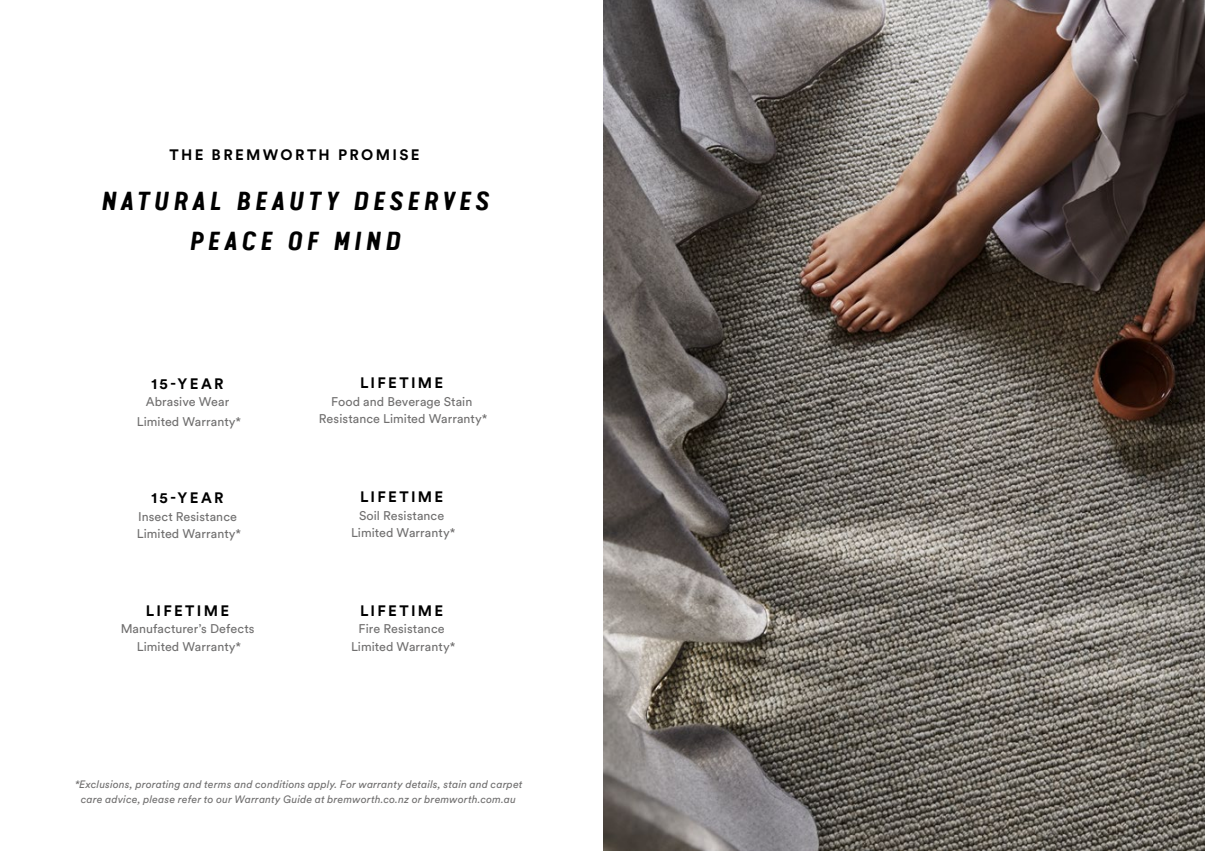
<style>
.page{position:relative;width:1205px;height:851px;background:#fff}
.page>*{position:absolute;margin:0;border:0;box-sizing:border-box;transform-origin:0 0}
.t1{font:italic 700 26.25px/40px "Van Condensed Pro";letter-spacing:.14em;color:#000;text-align:center}
.t2{font:700 15px "Circular XX";letter-spacing:.155em;color:#000}
.t3{font:12.5px/17.5px "Circular XX";letter-spacing:.005em;color:#706f6f;text-align:center}
.t4{font:italic 10.62px/15px "Circular XX";letter-spacing:.01em;color:#706f6f;text-align:center}
</style>
<div class="page">
<img style="left:603px;top:0;width:602px;height:850px">
<p class="t2" style="left:170px;top:144px;width:252px">THE BREMWORTH PROMISE</p>
<h1 class="t1" style="left:100px;top:179px;width:390px">NATURAL BEAUTY DESERVES<br>PEACE OF MIND</h1>
<p class="t2" style="left:151px;top:373px;width:74px">15-YEAR</p>
<p class="t3" style="left:137px;top:392px;width:106px;line-height:19px">Abrasive Wear<br>Limited Warranty*</p>
<p class="t2" style="left:151px;top:487px;width:74px">15-YEAR</p>
<p class="t3" style="left:137px;top:507px;width:106px;text-align:left">Insect Resistance<br>Limited Warranty*</p>
<p class="t2" style="left:146px;top:600px;width:85px">LIFETIME</p>
<p class="t3" style="left:120px;top:619px;width:136px">Manufacturer’s Defects<br>Limited Warranty*</p>
<p class="t2" style="left:360px;top:373px;width:85px">LIFETIME</p>
<p class="t3" style="left:319px;top:392px;width:170px">Food and Beverage Stain<br>Resistance Limited Warranty*</p>
<p class="t2" style="left:360px;top:486px;width:85px">LIFETIME</p>
<p class="t3" style="left:351px;top:506px;width:106px">Soil Resistance<br>Limited Warranty*</p>
<p class="t2" style="left:360px;top:600px;width:85px">LIFETIME</p>
<p class="t3" style="left:351px;top:619px;width:106px">Fire Resistance<br>Limited Warranty*</p>
<p class="t4" style="left:74px;top:776px;width:450px">*Exclusions, prorating and terms and conditions apply. For warranty details, stain and carpet care advice, please refer to our Warranty Guide at bremworth.co.nz or bremworth.com.au</p>
</div>
